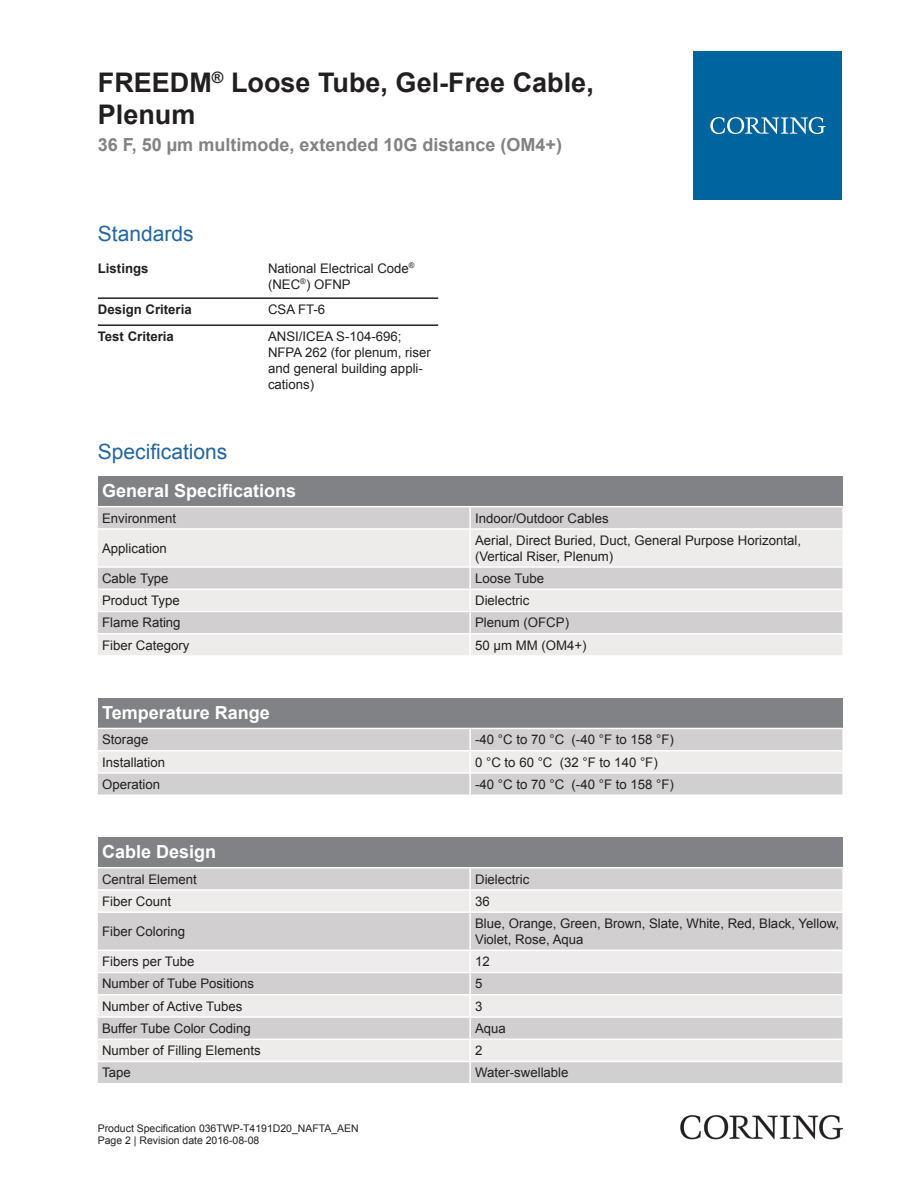
<style>
.page{position:relative;width:919px;height:1187px;background:#fff}
.page>*{position:absolute;margin:0;border:0;box-sizing:border-box;transform-origin:0 0}
.t1{font:700 27px/32.4px "Arial";color:#231f20}
.t2{font:21px "Arial";color:#2166a2}
.t3{font:700 18px "Arial";color:#fff}
.t4{font:700 18px "Arial";color:#808285}
.t5{font:13.2px/15.9px "Arial";color:#231f20}
.t6{font:700 13.2px "Arial";color:#231f20}
.t7{font:10.5px/12.6px "Arial";color:#231f20}
</style>
<div class="page">
<hr style="left:98px;top:297px;width:170px;height:2px;background:#231f20">
<hr style="left:268px;top:297px;width:170px;height:2px;background:#231f20">
<hr style="left:98px;top:324px;width:170px;height:2px;background:#231f20">
<hr style="left:268px;top:324px;width:170px;height:2px;background:#231f20">
<div style="left:98px;top:476px;width:744px;height:30px;background:#808285"></div>
<div style="left:98px;top:507px;width:744px;height:21px;background:#d1cfcf"></div>
<svg style="left:98px;top:530px;width:744px;height:125px;background:#e3e2e1"></svg>
<hr style="left:469px;top:507px;width:2px;height:21px;background:#fff">
<hr style="left:469px;top:529px;width:2px;height:37px;background:#fff">
<hr style="left:469px;top:567px;width:2px;height:21px;background:#fff">
<hr style="left:469px;top:590px;width:2px;height:20px;background:#fff">
<hr style="left:469px;top:612px;width:2px;height:21px;background:#fff">
<hr style="left:469px;top:634px;width:2px;height:21px;background:#fff">
<hr style="left:98px;top:566px;width:372px;height:1px;background:#fff">
<hr style="left:470px;top:566px;width:372px;height:1px;background:#fff">
<hr style="left:98px;top:588px;width:372px;height:2px;background:#fff">
<hr style="left:470px;top:588px;width:372px;height:2px;background:#fff">
<hr style="left:98px;top:610px;width:372px;height:2px;background:#fff">
<hr style="left:470px;top:610px;width:372px;height:2px;background:#fff">
<hr style="left:98px;top:633px;width:372px;height:1px;background:#fff">
<hr style="left:470px;top:633px;width:372px;height:1px;background:#fff">
<div style="left:98px;top:697px;width:744px;height:30px;background:#808285"></div>
<div style="left:98px;top:729px;width:744px;height:65px;background:#d1cfcf"></div>
<div style="left:98px;top:751px;width:744px;height:21px;background:#edeceb"></div>
<hr style="left:469px;top:729px;width:2px;height:21px;background:#fff">
<hr style="left:469px;top:751px;width:2px;height:21px;background:#fff">
<hr style="left:469px;top:773px;width:2px;height:21px;background:#fff">
<hr style="left:98px;top:750px;width:372px;height:1px;background:#fff">
<hr style="left:470px;top:750px;width:372px;height:1px;background:#fff">
<hr style="left:98px;top:772px;width:372px;height:1px;background:#fff">
<hr style="left:470px;top:772px;width:372px;height:1px;background:#fff">
<div style="left:98px;top:837px;width:744px;height:29px;background:#808285"></div>
<div style="left:98px;top:868px;width:744px;height:214px;background:#d1cfcf"></div>
<svg style="left:98px;top:890px;width:744px;height:170px;background:#e0dfde"></svg>
<hr style="left:469px;top:868px;width:2px;height:21px;background:#fff">
<hr style="left:469px;top:890px;width:2px;height:21px;background:#fff">
<hr style="left:469px;top:912px;width:2px;height:37px;background:#fff">
<hr style="left:469px;top:950px;width:2px;height:21px;background:#fff">
<hr style="left:469px;top:973px;width:2px;height:20px;background:#fff">
<hr style="left:469px;top:995px;width:2px;height:21px;background:#fff">
<hr style="left:469px;top:1017px;width:2px;height:21px;background:#fff">
<hr style="left:469px;top:1039px;width:2px;height:21px;background:#fff">
<hr style="left:469px;top:1062px;width:2px;height:20px;background:#fff">
<hr style="left:98px;top:889px;width:372px;height:1px;background:#fff">
<hr style="left:470px;top:889px;width:372px;height:1px;background:#fff">
<hr style="left:98px;top:911px;width:372px;height:1px;background:#fff">
<hr style="left:470px;top:911px;width:372px;height:1px;background:#fff">
<hr style="left:98px;top:949px;width:372px;height:1px;background:#fff">
<hr style="left:470px;top:949px;width:372px;height:1px;background:#fff">
<hr style="left:98px;top:971px;width:372px;height:2px;background:#fff">
<hr style="left:470px;top:971px;width:372px;height:2px;background:#fff">
<hr style="left:98px;top:993px;width:372px;height:2px;background:#fff">
<hr style="left:470px;top:993px;width:372px;height:2px;background:#fff">
<hr style="left:98px;top:1016px;width:372px;height:1px;background:#fff">
<hr style="left:470px;top:1016px;width:372px;height:1px;background:#fff">
<hr style="left:98px;top:1038px;width:372px;height:1px;background:#fff">
<hr style="left:470px;top:1038px;width:372px;height:1px;background:#fff">
<hr style="left:98px;top:1060px;width:372px;height:2px;background:#fff">
<hr style="left:470px;top:1060px;width:372px;height:2px;background:#fff">
<div style="left:693px;top:51px;width:149px;height:149px;background:#00649e"></div>
<svg style="left:710px;top:117px;width:115px;height:17px"></svg>
<img style="left:680px;top:1115px;width:162px;height:24px">
<h1 class="t1" style="left:98px;top:66px;width:497px">FREEDM<sup>®</sup> Loose Tube, Gel-Free Cable,<br>Plenum</h1>
<h3 class="t4" style="left:98px;top:132px;width:466px">36 F, 50 µm multimode, extended 10G distance (OM4+)</h3>
<h2 class="t2" style="left:98px;top:219px;width:97px">Standards</h2>
<p class="t6" style="left:98px;top:259px;width:52px">Listings</p>
<p class="t5" style="left:268px;top:260px;width:148px">National Electrical Code<sup>® </sup>(NEC<sup>®</sup>) OFNP</p>
<p class="t6" style="left:98px;top:300px;width:95px">Design Criteria</p>
<p class="t5" style="left:268px;top:301px;width:59px">CSA FT-6</p>
<p class="t6" style="left:98px;top:327px;width:78px">Test Criteria</p>
<p class="t5" style="left:268px;top:329px;width:164px">ANSI/ICEA S-104-696;<br>NFPA 262 (for plenum, riser and general building appli&shy;cations)</p>
<h2 class="t2" style="left:98px;top:437px;width:131px">Specifications</h2>
<h3 class="t3" style="left:102px;top:478px;width:196px">General Specifications</h3>
<p class="t5" style="left:102px;top:510px;width:76px">Environment</p>
<p class="t5" style="left:475px;top:510px;width:135px">Indoor/Outdoor Cables</p>
<p class="t5" style="left:102px;top:540px;width:66px">Application</p>
<p class="t5" style="left:475px;top:532px;width:327px">Aerial, Direct Buried, Duct, General Purpose Horizontal, (Vertical Riser, Plenum)</p>
<p class="t5" style="left:102px;top:570px;width:68px">Cable Type</p>
<p class="t5" style="left:475px;top:570px;width:70px">Loose Tube</p>
<p class="t5" style="left:102px;top:592px;width:79px">Product Type</p>
<p class="t5" style="left:475px;top:592px;width:56px">Dielectric</p>
<p class="t5" style="left:102px;top:614px;width:80px">Flame Rating</p>
<p class="t5" style="left:475px;top:614px;width:95px">Plenum (OFCP)</p>
<p class="t5" style="left:102px;top:637px;width:89px">Fiber Category</p>
<p class="t5" style="left:475px;top:637px;width:113px">50 µm MM (OM4+)</p>
<h3 class="t3" style="left:102px;top:700px;width:169px">Temperature Range</h3>
<p class="t5" style="left:102px;top:731px;width:48px">Storage</p>
<p class="t5" style="left:475px;top:731px;width:200px">-40 °C to 70 °C (-40 °F to 158 °F)</p>
<p class="t5" style="left:102px;top:753px;width:65px">Installation</p>
<p class="t5" style="left:475px;top:753px;width:184px">0 °C to 60 °C (32 °F to 140 °F)</p>
<p class="t5" style="left:102px;top:776px;width:59px">Operation</p>
<p class="t5" style="left:475px;top:776px;width:200px">-40 °C to 70 °C (-40 °F to 158 °F)</p>
<h3 class="t3" style="left:102px;top:839px;width:116px">Cable Design</h3>
<p class="t5" style="left:102px;top:870px;width:96px">Central Element</p>
<p class="t5" style="left:475px;top:870px;width:56px">Dielectric</p>
<p class="t5" style="left:102px;top:893px;width:70px">Fiber Count</p>
<p class="t5" style="left:475px;top:893px;width:16px">36</p>
<p class="t5" style="left:102px;top:923px;width:84px">Fiber Coloring</p>
<p class="t5" style="left:475px;top:915px;width:365px">Blue, Orange, Green, Brown, Slate, White, Red, Black, Yellow,<br>Violet, Rose, Aqua</p>
<p class="t5" style="left:102px;top:953px;width:94px">Fibers per Tube</p>
<p class="t5" style="left:475px;top:953px;width:16px">12</p>
<p class="t5" style="left:102px;top:975px;width:153px">Number of Tube Positions</p>
<p class="t5" style="left:475px;top:975px;width:9px">5</p>
<p class="t5" style="left:102px;top:997px;width:142px">Number of Active Tubes</p>
<p class="t5" style="left:475px;top:997px;width:9px">3</p>
<p class="t5" style="left:102px;top:1020px;width:150px">Buffer Tube Color Coding</p>
<p class="t5" style="left:475px;top:1020px;width:32px">Aqua</p>
<p class="t5" style="left:102px;top:1042px;width:160px">Number of Filling Elements</p>
<p class="t5" style="left:475px;top:1042px;width:9px">2</p>
<p class="t5" style="left:102px;top:1064px;width:30px">Tape</p>
<p class="t5" style="left:475px;top:1064px;width:95px">Water-swellable</p>
<p class="t7" style="left:98px;top:1121px;width:262px">Product Specification 036TWP-T4191D20_NAFTA_AEN<br>Page 2 | Revision date 2016-08-08</p>
</div>
